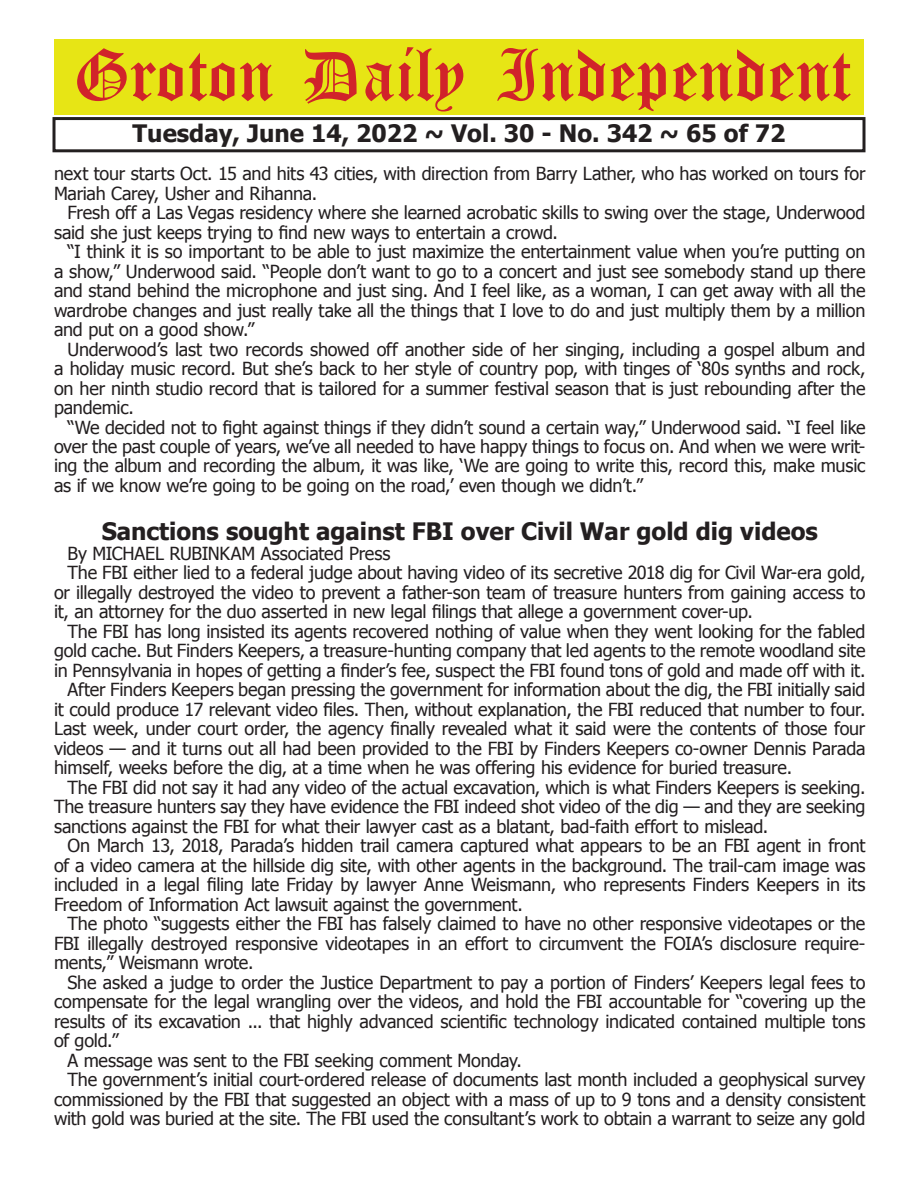
<style>
.page{position:relative;width:918px;height:1188px;background:#fff}
.page>*{position:absolute;margin:0;border:0;box-sizing:border-box;transform-origin:0 0}
.t1{font:54px "Old English Five";color:#d1232a}
.t2{font:700 24px "Tahoma";color:#231f20}
.t3{font:18px/19.5px "Tahoma";letter-spacing:-.01em;color:#231f20;text-align:justify}
</style>
<div class="page">
<div style="left:52px;top:117px;width:814px;height:35px;border:3px solid #231f20"></div>
<div style="left:54px;top:40px;width:810px;height:75px;background:#e7e515"></div>
<h1 class="t1" style="left:73px;top:50px;width:779px">Groton Daily Independent</h1>
<h2 class="t2" style="left:133px;top:116px;width:654px">Tuesday, June 14, 2022 ~ Vol. 30 - No. 342 ~ 65 of 72</h2>
<p class="t3" style="left:54px;top:163px;width:813px">next tour starts Oct. 15 and hits 43 cities, with direction from Barry Lather, who has worked on tours for<br>Mariah Carey, Usher and Rihanna.</p>
<p class="t3" style="left:54px;top:202px;width:813px;text-indent:14px">Fresh off a Las Vegas residency where she learned acrobatic skills to swing over the stage, Underwood said she just keeps trying to find new ways to entertain a crowd.</p>
<p class="t3" style="left:54px;top:241px;width:813px;text-indent:14px">“I think it is so important to be able to just maximize the entertainment value when you’re putting on a show,” Underwood said. “People don’t want to go to a concert and just see somebody stand up there and stand behind the microphone and just sing. And I feel like, as a woman, I can get away with all the wardrobe changes and just really take all the things that I love to do and just multiply them by a million and put on a good show.”</p>
<p class="t3" style="left:54px;top:338px;width:813px;text-indent:14px">Underwood’s last two records showed off another side of her singing, including a gospel album and a holiday music record. But she’s back to her style of country pop, with tinges of ‘80s synths and rock, on her ninth studio record that is tailored for a summer festival season that is just rebounding after the pandemic.</p>
<p class="t3" style="left:54px;top:416px;width:813px;text-indent:14px">“We decided not to fight against things if they didn’t sound a certain way,” Underwood said. “I feel like over the past couple of years, we’ve all needed to have happy things to focus on. And when we were writ&shy;ing the album and recording the album, it was like, ‘We are going to write this, record this, make music as if we know we’re going to be going on the road,’ even though we didn’t.”</p>
<h2 class="t2" style="left:102px;top:515px;width:718px">Sanctions sought against FBI over Civil War gold dig videos</h2>
<p class="t3" style="left:68px;top:543px;width:324px">By MICHAEL RUBINKAM Associated Press</p>
<p class="t3" style="left:68px;top:562px;width:800px">The FBI either lied to a federal judge about having video of its secretive 2018 dig for Civil War-era gold,</p>
<p class="t3" style="left:54px;top:582px;width:813px">or illegally destroyed the video to prevent a father-son team of treasure hunters from gaining access to</p>
<p class="t3" style="left:54px;top:601px;width:700px">it, an attorney for the duo asserted in new legal filings that allege a government cover-up.</p>
<p class="t3" style="left:68px;top:621px;width:799px">The FBI has long insisted its agents recovered nothing of value when they went looking for the fabled</p>
<p class="t3" style="left:54px;top:640px;width:813px">gold cache. But Finders Keepers, a treasure-hunting company that led agents to the remote woodland site</p>
<p class="t3" style="left:54px;top:660px;width:813px">in Pennsylvania in hopes of getting a finder’s fee, suspect the FBI found tons of gold and made off with it.</p>
<p class="t3" style="left:68px;top:679px;width:800px">After Finders Keepers began pressing the government for information about the dig, the FBI initially said</p>
<p class="t3" style="left:54px;top:699px;width:813px">it could produce 17 relevant video files. Then, without explanation, the FBI reduced that number to four.</p>
<p class="t3" style="left:54px;top:718px;width:813px">Last week, under court order, the agency finally revealed what it said were the contents of those four</p>
<p class="t3" style="left:54px;top:738px;width:813px">videos — and it turns out all had been provided to the FBI by Finders Keepers co-owner Dennis Parada</p>
<p class="t3" style="left:54px;top:757px;width:740px">himself, weeks before the dig, at a time when he was offering his evidence for buried treasure.</p>
<p class="t3" style="left:68px;top:777px;width:799px">The FBI did not say it had any video of the actual excavation, which is what Finders Keepers is seeking.</p>
<p class="t3" style="left:54px;top:796px;width:813px">The treasure hunters say they have evidence the FBI indeed shot video of the dig — and they are seeking</p>
<p class="t3" style="left:54px;top:816px;width:716px">sanctions against the FBI for what their lawyer cast as a blatant, bad-faith effort to mislead.</p>
<p class="t3" style="left:68px;top:835px;width:800px">On March 13, 2018, Parada’s hidden trail camera captured what appears to be an FBI agent in front</p>
<p class="t3" style="left:54px;top:855px;width:813px">of a video camera at the hillside dig site, with other agents in the background. The trail-cam image was</p>
<p class="t3" style="left:54px;top:874px;width:813px">included in a legal filing late Friday by lawyer Anne Weismann, who represents Finders Keepers in its</p>
<p class="t3" style="left:54px;top:894px;width:470px">Freedom of Information Act lawsuit against the government.</p>
<p class="t3" style="left:68px;top:913px;width:799px">The photo “suggests either the FBI has falsely claimed to have no other responsive videotapes or the</p>
<p class="t3" style="left:54px;top:933px;width:813px">FBI illegally destroyed responsive videotapes in an effort to circumvent the FOIA’s disclosure require-</p>
<p class="t3" style="left:54px;top:952px;width:201px">ments,” Weismann wrote.</p>
<p class="t3" style="left:68px;top:972px;width:799px">She asked a judge to order the Justice Department to pay a portion of Finders’ Keepers legal fees to</p>
<p class="t3" style="left:54px;top:991px;width:813px">compensate for the legal wrangling over the videos, and hold the FBI accountable for “covering up the</p>
<p class="t3" style="left:54px;top:1011px;width:813px">results of its excavation ... that highly advanced scientific technology indicated contained multiple tons</p>
<p class="t3" style="left:54px;top:1030px;width:66px">of gold.”</p>
<p class="t3" style="left:68px;top:1050px;width:456px">A message was sent to the FBI seeking comment Monday.</p>
<p class="t3" style="left:68px;top:1069px;width:799px">The government’s initial court-ordered release of documents last month included a geophysical survey</p>
<p class="t3" style="left:54px;top:1089px;width:813px">commissioned by the FBI that suggested an object with a mass of up to 9 tons and a density consistent</p>
<p class="t3" style="left:54px;top:1108px;width:813px">with gold was buried at the site. The FBI used the consultant’s work to obtain a warrant to seize any gold</p>
</div>
